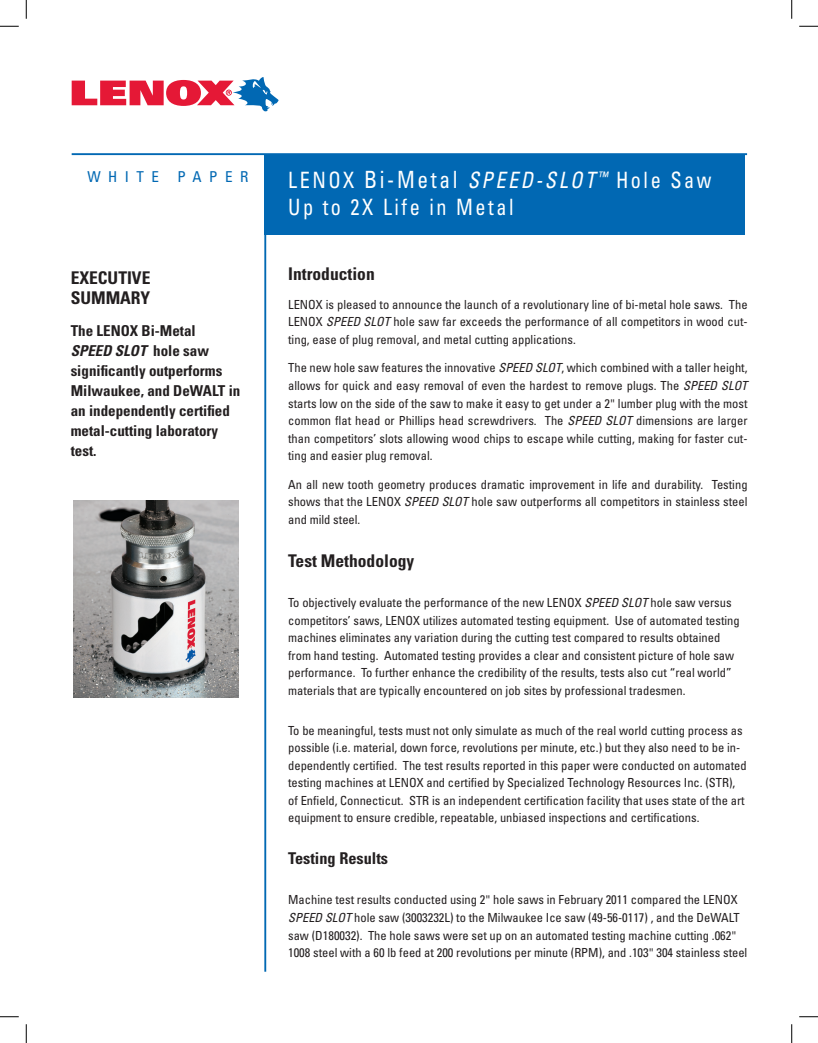
<style>
.page{position:relative;width:818px;height:1043px;background:#fff}
.page>*{position:absolute;margin:0;border:0;box-sizing:border-box;transform-origin:0 0}
.t1{font:condensed 22.5px/27px "Univers LT Std";letter-spacing:.125em;color:#fff;scale:.9 1}
.t2{font:700 condensed 17.5px/20px "Univers LT Std";color:#231f20}
.t3{font:700 condensed 16.25px "Univers LT Std";color:#231f20}
.t4{font:700 condensed 15px/20px "Univers LT Std";color:#231f20}
.t5{font:condensed 15px "Univers LT Std";letter-spacing:.5em;color:#0168b3}
.t6{font:condensed 12.5px/17.5px "Univers LT Std";color:#231f20;text-align:justify}
.s1{font-size:23.75px}
.s2{font-style:italic}
.s3{font-stretch:normal}
</style>
<div class="page">
<svg style="left:72px;top:77px;width:207px;height:34px"></svg>
<hr style="left:72px;top:153px;width:675px;height:2px;background:#0168b3">
<hr style="left:264px;top:155px;width:2px;height:816px;background:#0168b3">
<div style="left:264px;top:154px;width:481px;height:80px;background:#0168b3"></div>
<img style="left:73px;top:501px;width:166px;height:196px">
<svg style="left:0;top:25px;width:19px;height:2px"></svg>
<svg style="left:799px;top:25px;width:19px;height:2px"></svg>
<svg style="left:0;top:1016px;width:19px;height:1px"></svg>
<svg style="left:799px;top:1016px;width:19px;height:1px"></svg>
<svg style="left:25px;top:0;width:2px;height:19px"></svg>
<svg style="left:25px;top:1024px;width:2px;height:18px"></svg>
<svg style="left:791px;top:0;width:1px;height:19px"></svg>
<svg style="left:791px;top:1024px;width:1px;height:18px"></svg>
<p class="t5" style="left:87px;top:167px;width:162px">WHITE PAPER</p>
<h1 class="t1" style="left:288px;top:166px;width:472px">LENOX <span class="s1">Bi-Metal</span> <span class="s2">SPEED-SLOT</span><sup>™</sup> Hole Saw<br>Up to 2X Life in Metal</h1>
<h2 class="t2" style="left:71px;top:267px;width:81px">Executive<br>Summary</h2>
<p class="t4" style="left:71px;top:321px;width:171px">The LENOX Bi-Metal<br><span class="s2">SPEED SLOT</span> hole saw significantly outperforms<br>Milwaukee, and DeWALT in an independently certified metal-cutting laboratory test.</p>
<h2 class="t2" style="left:288px;top:264px;width:88px">Introduction</h2>
<p class="t6" style="left:288px;top:295px;width:461px">LENOX is pleased to announce the launch of a revolutionary line of bi-metal hole saws. The LENOX <span class="s2">SPEED SLOT</span> hole saw far exceeds the performance of all competitors in wood cut&shy;ting, ease of plug removal, and metal cutting applications.</p>
<p class="t6" style="left:288px;top:359px;width:461px">The new hole saw features the innovative <span class="s2">SPEED SLOT</span>, which combined with a taller height, allows for quick and easy removal of even the hardest to remove plugs. The <span class="s2">SPEED SLOT </span>starts low on the side of the saw to make it easy to get under a 2<span class="s3">"</span> lumber plug with the most common flat head or Phillips head screwdrivers. The <span class="s2">SPEED SLOT</span> dimensions are larger than competitors’ slots allowing wood chips to escape while cutting, making for faster cut&shy;ting and easier plug removal.</p>
<p class="t6" style="left:288px;top:475px;width:461px">An all new tooth geometry produces dramatic improvement in life and durability. Testing shows that the LENOX <span class="s2">SPEED SLOT</span> hole saw outperforms all competitors in stainless steel and mild steel.</p>
<h2 class="t2" style="left:288px;top:551px;width:128px">Test Methodology</h2>
<p class="t6" style="left:288px;top:594px;width:453px;text-align:left">To objectively evaluate the performance of the new LENOX <span class="s2">SPEED SLOT</span> hole saw versus competitors’ saws, LENOX utilizes automated testing equipment. Use of automated testing machines eliminates any variation during the cutting test compared to results obtained from hand testing. Automated testing provides a clear and consistent picture of hole saw performance. To further enhance the credibility of the results, tests also cut “real world” materials that are typically encountered on job sites by professional tradesmen.</p>
<p class="t6" style="left:288px;top:721px;width:460px;text-align:left">To be meaningful, tests must not only simulate as much of the real world cutting process as possible (i.e. material, down force, revolutions per minute, etc.) but they also need to be in&shy;dependently certified. The test results reported in this paper were conducted on automated testing machines at LENOX and certified by Specialized Technology Resources Inc. (STR), of Enfield, Connecticut. STR is an independent certification facility that uses state of the art equipment to ensure credible, repeatable, unbiased inspections and certifications.</p>
<h3 class="t3" style="left:288px;top:848px;width:101px">Testing Results</h3>
<p class="t6" style="left:288px;top:891px;width:460px;text-align:left">Machine test results conducted using 2<span class="s3">"</span> hole saws in February 2011 compared the LENOX <span class="s2">SPEED SLOT</span> hole saw (3003232L) to the Milwaukee Ice saw (49-56-0117) , and the DeWALT saw (D180032). The hole saws were set up on an automated testing machine cutting .062<span class="s3">" </span>1008 steel with a 60 lb feed at 200 revolutions per minute (RPM), and .103<span class="s3">"</span> 304 stainless steel</p>
</div>
